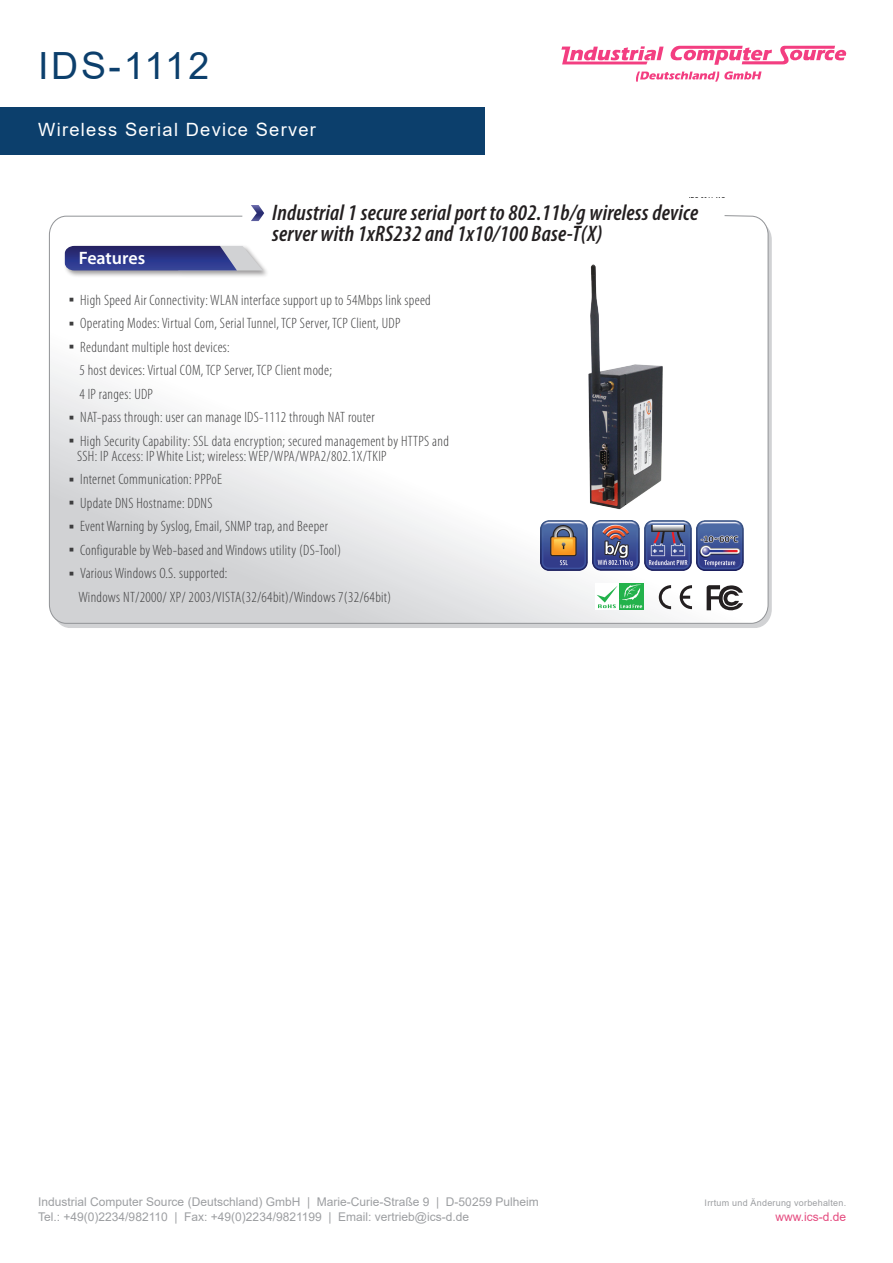
<style>
.page{position:relative;width:893px;height:1263px;background:#fff}
.page>*{position:absolute;margin:0;border:0;box-sizing:border-box;transform-origin:0 0}
.t1{font:37.5px "Arial";letter-spacing:.07em;color:#0c3f6c}
.t2{font:italic 600 condensed 22.5px/21px "Myriad Pro";letter-spacing:.01em;color:#231f20}
.t3{font:18.3px "Arial";letter-spacing:.07em;color:#fff}
.t4{font:600 18px "Myriad Pro";color:#fff}
.t5{font:300 condensed 15px/23.5px "Myriad Pro";letter-spacing:.02em;color:#3e3e3f}
.t6{font:12px "Arial";color:#9d9fa2}
.t7{font:12px "Arial";color:#e54c80}
.t8{font:9px "Arial";letter-spacing:.025em;color:#9d9fa2}
.s1{font-family:"Dotum";font-weight:400;font-stretch:normal}
</style>
<div class="page">
<svg style="left:561px;top:46px;width:285px;height:19px"></svg>
<svg style="left:636px;top:71px;width:125px;height:11px"></svg>
<div style="left:0;top:108px;width:484px;height:47px;background:#0c3f6c"></div>
<svg style="left:49px;top:216px;width:719px;height:407px"></svg>
<div style="left:63px;top:244px;width:207px;height:34px;background:#231f20;opacity:.45"></div>
<svg style="left:65px;top:246px;width:198px;height:24px;background:#4b5192"></svg>
<svg style="left:251px;top:205px;width:13px;height:16px"></svg>
<img style="left:593px;top:520px;width:46px;height:51px">
<img style="left:541px;top:520px;width:46px;height:51px">
<img style="left:645px;top:520px;width:46px;height:51px">
<img style="left:697px;top:520px;width:46px;height:51px">
<svg style="left:707px;top:585px;width:36px;height:25px"></svg>
<svg style="left:659px;top:585px;width:12px;height:24px"></svg>
<svg style="left:680px;top:585px;width:12px;height:24px"></svg>
<div style="left:595px;top:583px;width:24px;height:26px;background:#fff"></div>
<svg style="left:619px;top:583px;width:24px;height:26px"></svg>
<svg style="left:597px;top:584px;width:46px;height:24px"></svg>
<img style="left:689px;top:197px;width:36px;height:1px">
<img style="left:577px;top:258px;width:100px;height:261px">
<p class="t1" style="left:38px;top:40px;width:173px">IDS-1112</p>
<p class="t3" style="left:38px;top:117px;width:279px">Wireless Serial Device Server</p>
<p class="t4" style="left:79px;top:247px;width:68px">Features</p>
<p class="t2" style="left:272px;top:203px;width:428px">Industrial 1 secure serial port to 802.11b/g wireless device server with 1xRS232 and 1x10/100 Base-T(X)</p>
<p class="t5" style="left:69px;top:288px;width:363px"><span class="s1">▪</span> High Speed Air Connectivity: WLAN interface support up to 54Mbps link speed</p>
<p class="t5" style="left:69px;top:312px;width:333px"><span class="s1">▪</span> Operating Modes: Virtual Com, Serial Tunnel, TCP Server, TCP Client, UDP</p>
<p class="t5" style="left:79px;top:335px;width:254px;text-indent:-10px"><span class="s1">▪</span> Redundant multiple host devices:<br>5 host devices: Virtual COM, TCP Server, TCP Client mode;<br>4 IP ranges: UDP</p>
<p class="t5" style="left:69px;top:406px;width:307px"><span class="s1">▪</span> NAT-pass through: user can manage IDS-1112 through NAT router</p>
<p class="t5" style="left:77px;top:434px;width:373px;line-height:15px;text-indent:-8px"><span class="s1">▪</span> High Security Capability: SSL data encryption; secured management by HTTPS and<br>SSH: IP Access: IP White List; wireless: WEP/WPA/WPA2/802.1X/TKIP</p>
<p class="t5" style="left:69px;top:468px;width:155px"><span class="s1">▪</span> Internet Communication: PPPoE</p>
<p class="t5" style="left:69px;top:491px;width:145px"><span class="s1">▪</span> Update DNS Hostname: DDNS</p>
<p class="t5" style="left:69px;top:515px;width:261px"><span class="s1">▪</span> Event Warning by Syslog, Email, SNMP trap, and Beeper</p>
<p class="t5" style="left:69px;top:538px;width:274px"><span class="s1">▪</span> Configurable by Web-based and Windows utility (DS-Tool)</p>
<p class="t5" style="left:79px;top:562px;width:314px;text-indent:-10px"><span class="s1">▪</span> Various Windows O.S. supported:<br>Windows NT/2000/ XP/ 2003/VISTA(32/64bit)/Windows 7(32/64bit)</p>
<p class="t6" style="left:38px;top:1194px;width:502px">Industrial Computer Source (Deutschland) GmbH | Marie-Curie-Straße 9 | D-50259 Pulheim</p>
<p class="t8" style="left:705px;top:1197px;width:143px">Irrtum und Änderung vorbehalten.</p>
<p class="t6" style="left:38px;top:1208px;width:432px">Tel.: +49(0)2234/982110 | Fax: +49(0)2234/9821199 | Email: vertrieb@ics-d.de</p>
<p class="t7" style="left:775px;top:1208px;width:72px">www.ics-d.de</p>
</div>
